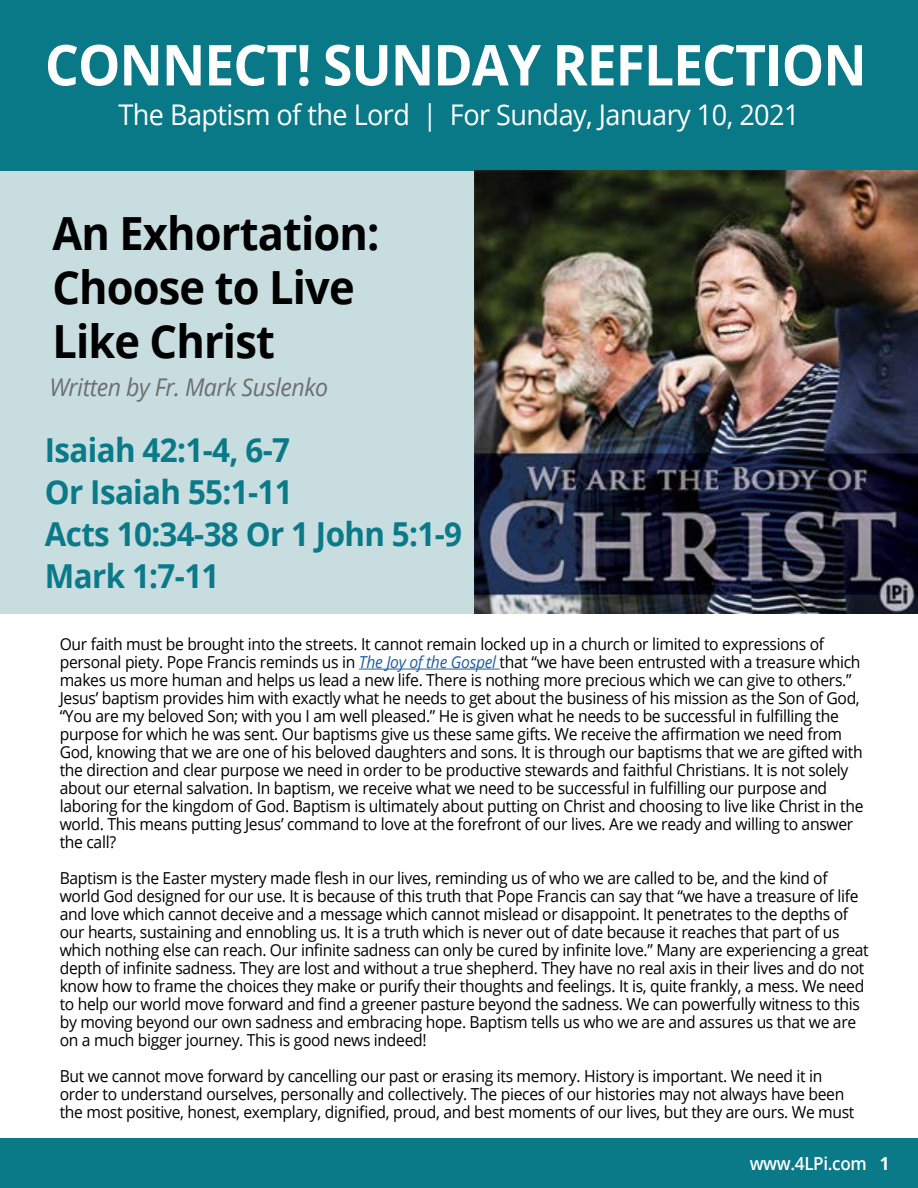
<style>
.page{position:relative;width:918px;height:1188px;background:#fff}
.page>*{position:absolute;margin:0;border:0;box-sizing:border-box;transform-origin:0 0}
.t1{font:700 56.4px "Open Sans";letter-spacing:-.02em;color:#fff;scale:.95 1}
.t2{font:700 45.75px/54px "Open Sans";letter-spacing:-.02em;color:#000;scale:.95 1}
.t3{font:700 33px/42px "Open Sans";letter-spacing:-.02em;color:#0a7988;scale:.95 1}
.t4{font:28.5px "Open Sans";letter-spacing:-.02em;color:#fff;scale:.95 1}
.t5{font:italic 24.3px "Open Sans";letter-spacing:-.02em;color:#6d6e71;scale:.95 1}
.t6{font:600 18px "Open Sans";letter-spacing:-.02em;color:#fff;scale:.95 1}
.t7{font:16.5px/18px "Open Sans";letter-spacing:-.02em;color:#000;scale:.95 1}
.s1{font-style:italic;color:#215e9e}
.s2{font-weight:700}
</style>
<div class="page">
<div style="left:0;top:151px;width:918px;height:463px;background:#c7dddf"></div>
<div style="left:0;top:0;width:918px;height:170px;background:#097988"></div>
<img style="left:474px;top:170px;width:444px;height:444px">
<hr style="left:359px;top:669px;width:141px;height:1px;background:#215e9e">
<div style="left:0;top:1138px;width:918px;height:50px;background:#0a7988"></div>
<h1 class="t1" style="left:45px;top:25px;width:867px">CONNECT! SUNDAY REFLECTION</h1>
<h3 class="t4" style="left:118px;top:95px;width:719px">The Baptism of the Lord | For Sunday, January 10, 2021</h3>
<h2 class="t2" style="left:52px;top:205px;width:346px">An Exhortation:<br>Choose to Live<br>Like Christ</h2>
<h3 class="t5" style="left:49px;top:371px;width:295px">Written by Fr. Mark Suslenko</h3>
<h3 class="t3" style="left:45px;top:429px;width:441px">Isaiah 42:1-4, 6-7<br>Or Isaiah 55:1-11<br>Acts 10:34-38 Or 1 John 5:1-9<br>Mark 1:7-11</h3>
<p class="t7" style="left:60px;top:634px;width:848px">Our faith must be brought into the streets. It cannot remain locked up in a church or limited to expressions of personal piety. Pope Francis reminds us in <span class="s1">The Joy of the Gospel</span> that “we have been entrusted with a treasure which makes us more human and helps us lead a new life. There is nothing more precious which we can give to others.” Jesus’ baptism provides him with exactly what he needs to get about the business of his mission as the Son of God, “You are my beloved Son; with you I am well pleased.” He is given what he needs to be successful in fulfilling the purpose for which he was sent. Our baptisms give us these same gifts. We receive the affirmation we need from God, knowing that we are one of his beloved daughters and sons. It is through our baptisms that we are gifted with the direction and clear purpose we need in order to be productive stewards and faithful Christians. It is not solely about our eternal salvation. In baptism, we receive what we need to be successful in fulfilling our purpose and laboring for the kingdom of God. Baptism is ultimately about putting on Christ and choosing to live like Christ in the world. This means putting Jesus’ command to love at the forefront of our lives. Are we ready and willing to answer the call?</p>
<p class="t7" style="left:60px;top:868px;width:853px">Baptism is the Easter mystery made flesh in our lives, reminding us of who we are called to be, and the kind of world God designed for our use. It is because of this truth that Pope Francis can say that “we have a treasure of life and love which cannot deceive and a message which cannot mislead or disappoint. It penetrates to the depths of our hearts, sustaining and ennobling us. It is a truth which is never out of date because it reaches that part of us which nothing else can reach. Our infinite sadness can only be cured by infinite love.” Many are experiencing a great depth of infinite sadness. They are lost and without a true shepherd. They have no real axis in their lives and do not know how to frame the choices they make or purify their thoughts and feelings. It is, quite frankly, a mess. We need to help our world move forward and find a greener pasture beyond the sadness. We can powerfully witness to this by moving beyond our own sadness and embracing hope. Baptism tells us who we are and assures us that we are on a much bigger journey. This is good news indeed!</p>
<p class="t7" style="left:60px;top:1066px;width:838px">But we cannot move forward by cancelling our past or erasing its memory. History is important. We need it in order to understand ourselves, personally and collectively. The pieces of our histories may not always have been the most positive, honest, exemplary, dignified, proud, and best moments of our lives, but they are ours. We must</p>
<p class="t6" style="left:750px;top:1151px;width:149px">www.4LPi.com <span class="s2">1</span></p>
</div>
